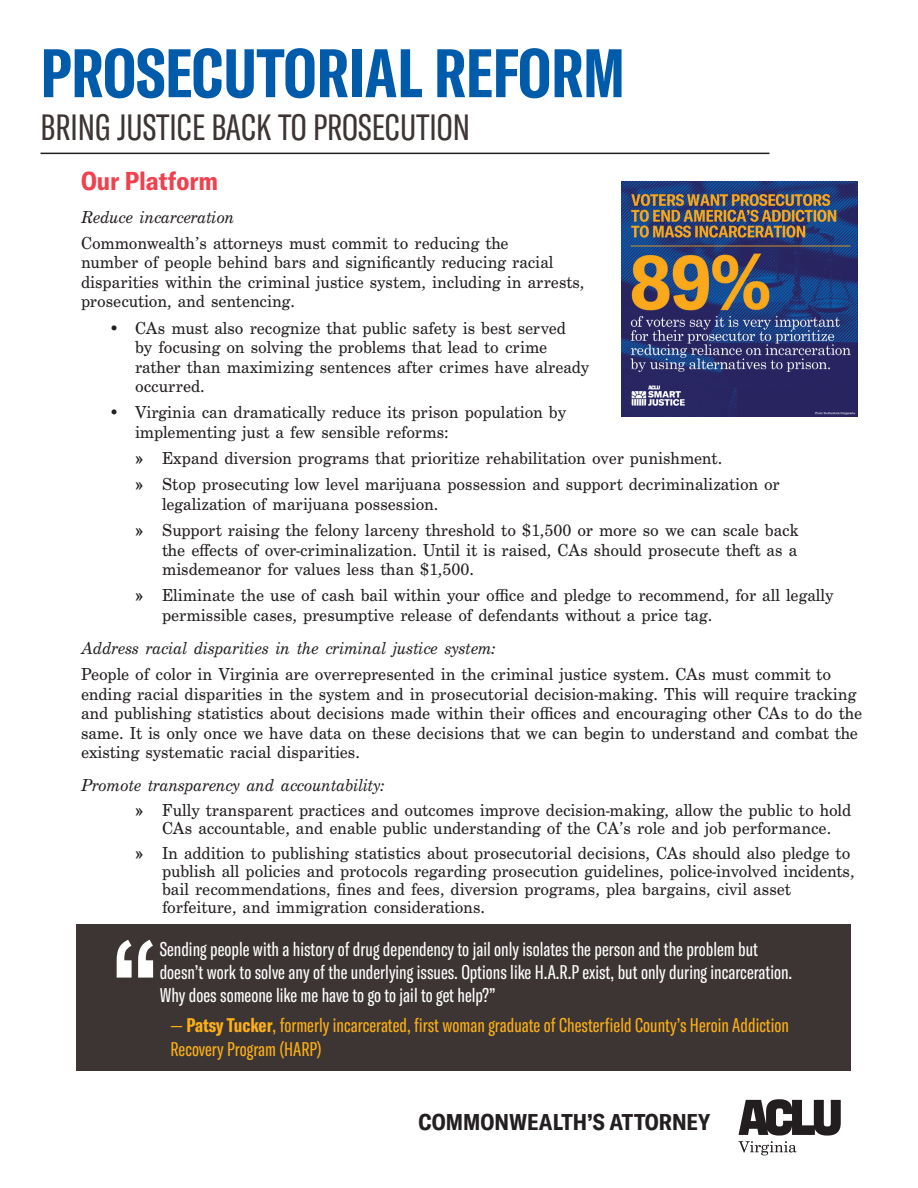
<style>
.page{position:relative;width:918px;height:1188px;background:#fff}
.page>*{position:absolute;margin:0;border:0;box-sizing:border-box;transform-origin:0 0}
.t1{font:extra-condensed 151.35px "GT America";color:#fff}
.t2{font:700 extra-condensed 67.5px "GT America";color:#005bab}
.t3{font:extra-condensed 36px "GT America";color:#3c3533}
.t4{font:700 condensed 25.5px "GT America";color:#ef414e}
.t5{font:700 condensed 22.5px "GT America";color:#231f20}
.t6{font:extra-condensed 19.5px/23.4px "GT America";color:#fff}
.t7{font:extra-condensed 19.5px/23.4px "GT America";color:#fcaf17}
.t8{font:18px/19.5px "Century Schoolbook FS";color:#231f20}
.t9{font:italic 18px "Century Schoolbook FS";color:#231f20}
.s1{font-weight:700}
</style>
<div class="page">
<svg style="left:739px;top:1099px;width:102px;height:56px"></svg>
<div style="left:76px;top:924px;width:774px;height:147px;background:#3c3533"></div>
<img style="left:621px;top:181px;width:236px;height:236px">
<hr style="left:40px;top:153px;width:730px;height:1px;background:#231f20">
<p class="t2" style="left:40px;top:33px;width:586px">PROSECUTORIAL REFORM</p>
<p class="t3" style="left:40px;top:107px;width:431px">BRING JUSTICE BACK TO PROSECUTION</p>
<p class="t4" style="left:81px;top:165px;width:139px">Our Platform</p>
<p class="t9" style="left:81px;top:207px;width:155px">Reduce incarceration</p>
<p class="t8" style="left:81px;top:233px;width:505px">Commonwealth’s attorneys must commit to reducing the<br>number of people behind bars and significantly reducing racial disparities within the criminal justice system, including in arrests, prosecution, and sentencing.</p>
<p class="t8" style="left:135px;top:318px;width:456px;text-indent:-27px">• CAs must also recognize that public safety is best served<br>by focusing on solving the problems that lead to crime rather than maximizing sentences after crimes have already occurred.</p>
<p class="t8" style="left:135px;top:403px;width:433px;text-indent:-27px">• Virginia can dramatically reduce its prison population by implementing just a few sensible reforms:</p>
<p class="t8" style="left:135px;top:449px;width:589px"><span class="s1">»</span> Expand diversion programs that prioritize rehabilitation over punishment.</p>
<p class="t8" style="left:162px;top:475px;width:619px;text-indent:-27px"><span class="s1">»</span> Stop prosecuting low level marijuana possession and support decriminalization or legalization of marijuana possession.</p>
<p class="t8" style="left:162px;top:521px;width:638px;text-align:justify;text-indent:-27px"><span class="s1">»</span> Support raising the felony larceny threshold to $1,500 or more so we can scale back the effects of over-criminalization. Until it is raised, CAs should prosecute theft as a misdemeanor for values less than $1,500.</p>
<p class="t8" style="left:162px;top:586px;width:673px;text-indent:-27px"><span class="s1">»</span> Eliminate the use of cash bail within your office and pledge to recommend, for all legally permissible cases, presumptive release of defendants without a price tag.</p>
<p class="t9" style="left:81px;top:638px;width:416px">Address racial disparities in the criminal justice system:</p>
<p class="t8" style="left:81px;top:665px;width:783px">People of color in Virginia are overrepresented in the criminal justice system. CAs must commit to ending racial disparities in the system and in prosecutorial decision-making. This will require tracking and publishing statistics about decisions made within their offices and encouraging other CAs to do the same. It is only once we have data on these decisions that we can begin to understand and combat the existing systematic racial disparities.</p>
<p class="t9" style="left:81px;top:775px;width:305px">Promote transparency and accountability:</p>
<p class="t8" style="left:135px;top:801px;width:718px;line-height:18px;text-align:center"><span class="s1">»</span> Fully transparent practices and outcomes improve decision-making, allow the public to hold<br>CAs accountable, and enable public understanding of the CA’s role and job performance.</p>
<p class="t8" style="left:162px;top:844px;width:694px;line-height:18px;text-indent:-27px"><span class="s1">»</span> In addition to publishing statistics about prosecutorial decisions, CAs should also pledge to publish all policies and protocols regarding prosecution guidelines, police-involved incidents, bail recommendations, fines and fees, diversion programs, plea bargains, civil asset forfeiture, and immigration considerations.</p>
<p class="t1" style="left:110px;top:908px;width:52px">“</p>
<p class="t6" style="left:160px;top:937px;width:634px">Sending people with a history of drug dependency to jail only isolates the person and the problem but doesn’t work to solve any of the underlying issues. Options like H.A.R.P exist, but only during incarceration.<br>Why does someone like me have to go to jail to get help?”</p>
<p class="t7" style="left:171px;top:1014px;width:620px">— <span class="s1">Patsy Tucker</span>, formerly incarcerated, first woman graduate of Chesterfield County’s Heroin Addiction<br>Recovery Program (HARP)</p>
<p class="t5" style="left:418px;top:1108px;width:293px">COMMONWEALTH’S ATTORNEY</p>
</div>
